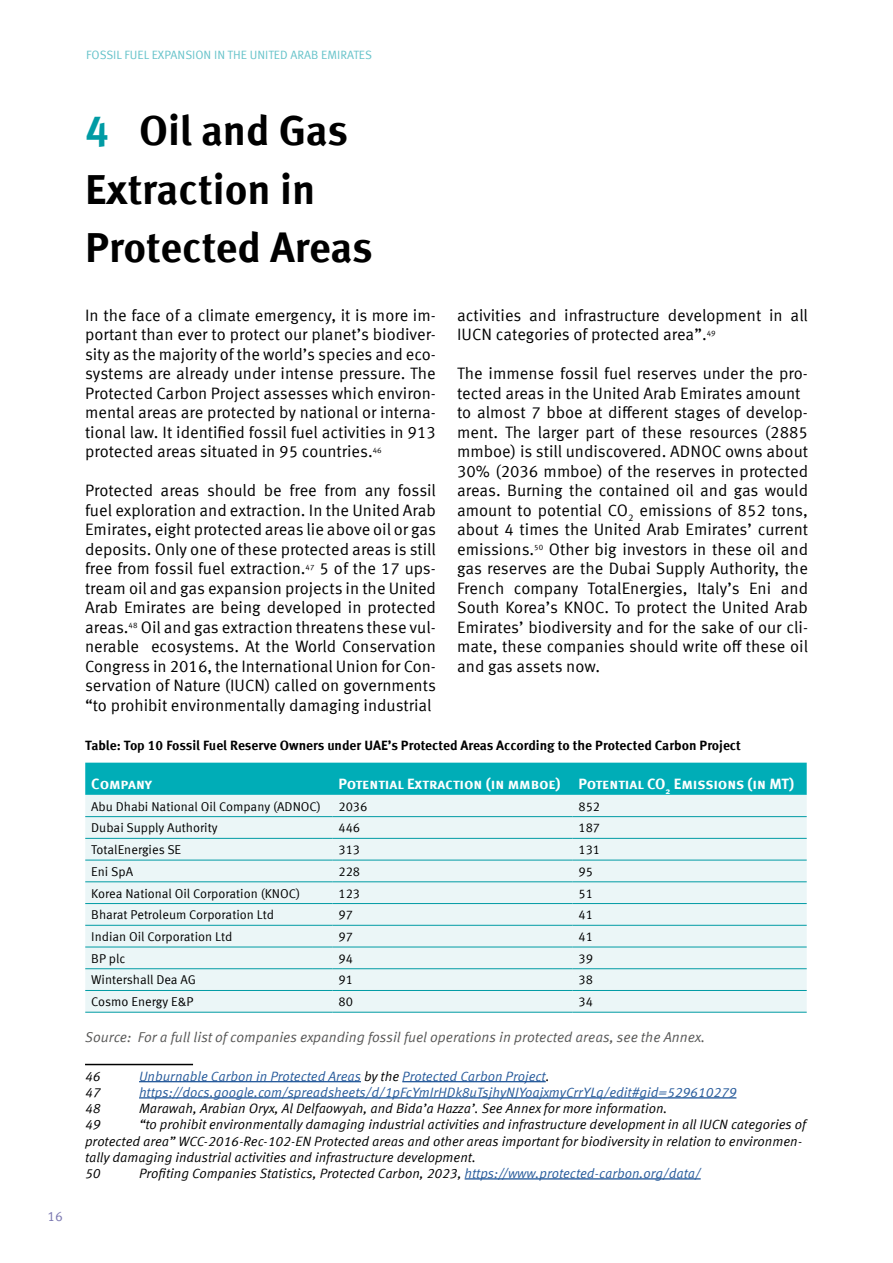
<style>
.page{position:relative;width:893px;height:1263px;background:#fff}
.page>*{position:absolute;margin:0;border:0;box-sizing:border-box;transform-origin:0 0}
.t1{font:700 42px/58.5px "Meta Offc";color:#000}
.t2{font:16.5px/19.5px "Meta Offc Norm";color:#000;text-align:justify}
.t3{font:700 15px "Meta Sc Offc";letter-spacing:-.01em;color:#fff}
.t4{font:14.25px "Meta Offc Norm Ita";color:#575756}
.t5{font:13.5px/16.2px "Meta Offc Norm Ita";color:#000}
.t6{font:13.5px "Meta Offc Norm Ita";color:#275b9b}
.t7{font:700 13.5px "Meta Offc";color:#000}
.t8{font:13.5px "Meta Offc Norm";color:#7b78b1}
.t9{font:12.75px "Meta Offc Norm";color:#000}
.t10{font:12px "Meta Offc Norm";color:#64c2c9}
.s1{color:#009ba4}
.s2{color:#000}
.s3{color:#275b9b}
</style>
<div class="page">
<div style="left:85px;top:763px;width:722px;height:32px;background:#00adb7"></div>
<div style="left:85px;top:795px;width:722px;height:217px;background:#ebf6f7"></div>
<hr style="left:85px;top:838px;width:247px;height:1px;background:#009ba4">
<hr style="left:332px;top:838px;width:240px;height:1px;background:#009ba4">
<hr style="left:572px;top:838px;width:235px;height:1px;background:#009ba4">
<hr style="left:85px;top:860px;width:247px;height:1px;background:#009ba4">
<hr style="left:332px;top:860px;width:240px;height:1px;background:#009ba4">
<hr style="left:572px;top:860px;width:235px;height:1px;background:#009ba4">
<hr style="left:85px;top:881px;width:247px;height:1px;background:#009ba4">
<hr style="left:332px;top:881px;width:240px;height:1px;background:#009ba4">
<hr style="left:572px;top:881px;width:235px;height:1px;background:#009ba4">
<hr style="left:85px;top:903px;width:247px;height:1px;background:#009ba4">
<hr style="left:332px;top:903px;width:240px;height:1px;background:#009ba4">
<hr style="left:572px;top:903px;width:235px;height:1px;background:#009ba4">
<hr style="left:85px;top:816px;width:247px;height:1px;background:#009ba4">
<hr style="left:332px;top:816px;width:240px;height:1px;background:#009ba4">
<hr style="left:572px;top:816px;width:235px;height:1px;background:#009ba4">
<hr style="left:85px;top:925px;width:247px;height:1px;background:#009ba4">
<hr style="left:332px;top:925px;width:240px;height:1px;background:#009ba4">
<hr style="left:572px;top:925px;width:235px;height:1px;background:#009ba4">
<hr style="left:85px;top:947px;width:247px;height:1px;background:#009ba4">
<hr style="left:332px;top:947px;width:240px;height:1px;background:#009ba4">
<hr style="left:572px;top:947px;width:235px;height:1px;background:#009ba4">
<hr style="left:85px;top:968px;width:247px;height:1px;background:#009ba4">
<hr style="left:332px;top:968px;width:240px;height:1px;background:#009ba4">
<hr style="left:572px;top:968px;width:235px;height:1px;background:#009ba4">
<hr style="left:85px;top:990px;width:247px;height:1px;background:#009ba4">
<hr style="left:332px;top:990px;width:240px;height:1px;background:#009ba4">
<hr style="left:572px;top:990px;width:235px;height:1px;background:#009ba4">
<hr style="left:85px;top:1012px;width:247px;height:1px;background:#009ba4">
<hr style="left:332px;top:1012px;width:240px;height:1px;background:#009ba4">
<hr style="left:572px;top:1012px;width:235px;height:1px;background:#009ba4">
<hr style="left:85px;top:1064px;width:108px;height:1px;background:#000">
<hr style="left:139px;top:1081px;width:222px;height:1px;background:#275b9b">
<hr style="left:402px;top:1081px;width:144px;height:1px;background:#275b9b">
<hr style="left:139px;top:1097px;width:597px;height:1px;background:#275b9b">
<hr style="left:465px;top:1178px;width:236px;height:1px;background:#275b9b">
<p class="t8" style="left:48px;top:1208px;width:17px">16</p>
<p class="t10" style="left:86px;top:47px;width:287px">FOSSIL FUEL EXPANSION IN THE UNITED ARAB EMIRATES</p>
<h1 class="t1" style="left:85px;top:103px;width:289px"><span class="s1">4</span> Oil and Gas<br>Extraction in<br>Protected Areas</h1>
<p class="t2" style="left:85px;top:306px;width:352px">In the face of a climate emergency, it is more im&shy;portant than ever to protect our planet’s biodiver&shy;sity as the majority of the world’s species and eco&shy;systems are already under intense pressure. The Protected Carbon Project assesses which environ&shy;mental areas are protected by national or interna&shy;tional law. It identified fossil fuel activities in 913 protected areas situated in 95 countries.<sup>46</sup></p>
<p class="t2" style="left:85px;top:481px;width:353px">Protected areas should be free from any fossil fuel exploration and extraction. In the United Arab Emirates, eight protected areas lie above oil or gas deposits. Only one of these protected areas is still free from fossil fuel extraction.<sup>47</sup> 5 of the 17 ups&shy;tream oil and gas expansion projects in the United Arab Emirates are being developed in protected areas.<sup>48</sup> Oil and gas extraction threatens these vul&shy;nerable ecosystems. At the World Conservation Congress in 2016, the International Union for Con&shy;servation of Nature (IUCN) called on governments “to prohibit environmentally damaging industrial</p>
<p class="t2" style="left:457px;top:306px;width:352px">activities and infrastructure development in all<br>IUCN categories of protected area”.<sup>49</sup></p>
<p class="t2" style="left:457px;top:364px;width:352px;text-align:left">The immense fossil fuel reserves under the pro&shy;tected areas in the United Arab Emirates amount to almost 7 bboe at different stages of develop&shy;ment. The larger part of these resources (2885 mmboe) is still undiscovered. ADNOC owns about 30% (2036 mmboe) of the reserves in protected areas. Burning the contained oil and gas would amount to potential CO<sub>2</sub> emissions of 852 tons, about 4 times the United Arab Emirates’ current emissions.<sup>50</sup> Other big investors in these oil and gas reserves are the Dubai Supply Authority, the French company TotalEnergies, Italy’s Eni and South Korea’s KNOC. To protect the United Arab Emirates’ biodiversity and for the sake of our cli&shy;mate, these companies should write off these oil and gas assets now.</p>
<p class="t7" style="left:85px;top:737px;width:657px">Table: Top 10 Fossil Fuel Reserve Owners under UAE’s Protected Areas According to the Protected Carbon Project</p>
<p class="t3" style="left:91px;top:775px;width:62px">Company</p>
<p class="t3" style="left:338px;top:775px;width:457px">Potential Extraction (in mmboe) Potential CO<sub>2</sub> Emissions (in MT)</p>
<p class="t9" style="left:91px;top:799px;width:231px">Abu Dhabi National Oil Company (ADNOC)</p>
<p class="t9" style="left:338px;top:799px;width:31px">2036</p>
<p class="t9" style="left:578px;top:799px;width:23px">852</p>
<p class="t9" style="left:91px;top:820px;width:128px">Dubai Supply Authority</p>
<p class="t9" style="left:338px;top:820px;width:23px">446</p>
<p class="t9" style="left:578px;top:820px;width:23px">187</p>
<p class="t9" style="left:91px;top:842px;width:91px">TotalEnergies SE</p>
<p class="t9" style="left:338px;top:842px;width:23px">313</p>
<p class="t9" style="left:578px;top:842px;width:23px">131</p>
<p class="t9" style="left:91px;top:864px;width:43px">Eni SpA</p>
<p class="t9" style="left:338px;top:864px;width:23px">228</p>
<p class="t9" style="left:578px;top:864px;width:16px">95</p>
<p class="t9" style="left:91px;top:886px;width:211px">Korea National Oil Corporation (KNOC)</p>
<p class="t9" style="left:338px;top:886px;width:23px">123</p>
<p class="t9" style="left:578px;top:886px;width:16px">51</p>
<p class="t9" style="left:91px;top:907px;width:184px">Bharat Petroleum Corporation Ltd</p>
<p class="t9" style="left:338px;top:907px;width:16px">97</p>
<p class="t9" style="left:578px;top:907px;width:16px">41</p>
<p class="t9" style="left:91px;top:929px;width:143px">Indian Oil Corporation Ltd</p>
<p class="t9" style="left:338px;top:929px;width:16px">97</p>
<p class="t9" style="left:578px;top:929px;width:16px">41</p>
<p class="t9" style="left:91px;top:951px;width:36px">BP plc</p>
<p class="t9" style="left:338px;top:951px;width:16px">94</p>
<p class="t9" style="left:578px;top:951px;width:16px">39</p>
<p class="t9" style="left:91px;top:973px;width:106px">Wintershall Dea AG</p>
<p class="t9" style="left:338px;top:973px;width:16px">91</p>
<p class="t9" style="left:578px;top:973px;width:16px">38</p>
<p class="t9" style="left:91px;top:994px;width:104px">Cosmo Energy E&amp;P</p>
<p class="t9" style="left:338px;top:994px;width:16px">80</p>
<p class="t9" style="left:578px;top:994px;width:16px">34</p>
<p class="t4" style="left:85px;top:1029px;width:621px">Source: For a full list of companies expanding fossil fuel operations in protected areas, see the Annex.</p>
<p class="t5" style="left:85px;top:1068px;width:17px">46</p>
<p class="t6" style="left:139px;top:1068px;width:412px">Unburnable Carbon in Protected Areas <span class="s2">by the</span> Protected Carbon Project<span class="s2">.</span></p>
<p class="t5" style="left:85px;top:1084px;width:17px">47</p>
<p class="t6" style="left:139px;top:1084px;width:599px">https://docs.google.com/spreadsheets/d/1pFcYmIrHDk8uTsjhyNJYoajxmyCrrYLq/edit#gid=529610279</p>
<p class="t5" style="left:85px;top:1101px;width:17px">48</p>
<p class="t5" style="left:139px;top:1101px;width:530px">Marawah, Arabian Oryx, Al Delfaowyah, and Bida’a Hazza’. See Annex for more information.</p>
<p class="t5" style="left:85px;top:1117px;width:17px">49</p>
<p class="t5" style="left:85px;top:1117px;width:722px;text-indent:54px">“to prohibit environmentally damaging industrial activities and infrastructure development in all IUCN categories of protected area” WCC-2016-Rec-102-EN Protected areas and other areas important for biodiversity in relation to environmen&shy;tally damaging industrial activities and infrastructure development.<br>50</p>
<p class="t5" style="left:139px;top:1165px;width:563px">Profiting Companies Statistics, Protected Carbon, 2023, <span class="s3">https://www.protected-carbon.org/data/</span></p>
</div>
